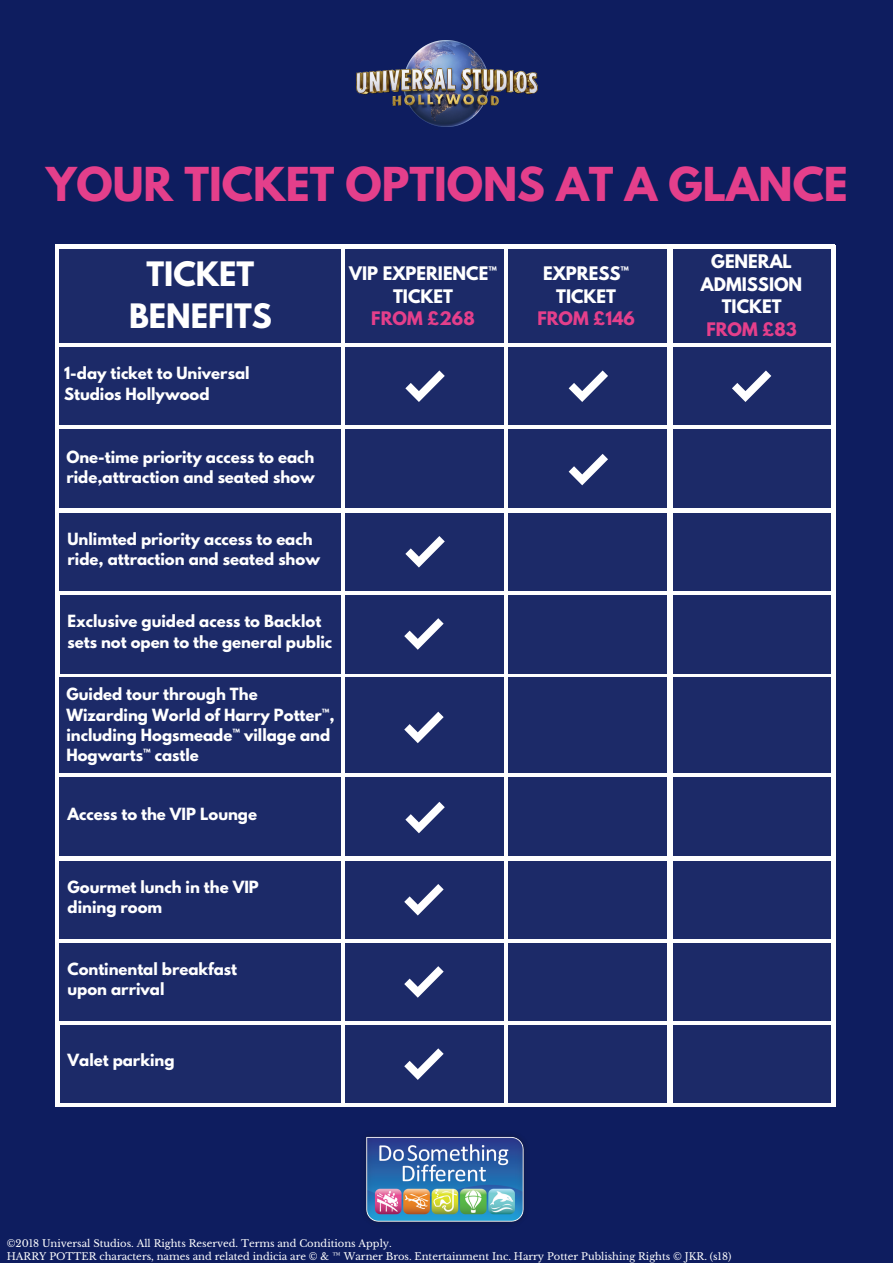
<style>
.page{position:relative;width:893px;height:1263px;background:#0e1d5f}
.page>*{position:absolute;margin:0;border:0;box-sizing:border-box;transform-origin:0 0}
.t1{font:700 41.4px "League Spartan";color:#e43f8b}
.t2{font:700 29.85px/41.7px "League Spartan";color:#fff;text-align:center}
.t3{font:700 16.5px/22.5px "League Spartan";color:#fff;text-align:center}
.t4{font:700 16.5px "League Spartan";color:#e43f8b}
.t5{font:700 14.85px/20.2px "League Spartan";color:#fff}
.t6{font:9.9px/13.5px "Libre Baskerville";color:#fff}
</style>
<div class="page">
<div style="left:55px;top:244px;width:779px;height:863px;background:#1c2a68"></div>
<hr style="left:669px;top:248px;width:3px;height:856px;background:#fff">
<hr style="left:832px;top:248px;width:3px;height:856px;background:#fff">
<hr style="left:57px;top:1024px;width:3px;height:80px;background:#fff">
<hr style="left:58px;top:244px;width:773px;height:4px;background:#fff">
<hr style="left:57px;top:594px;width:3px;height:80px;background:#fff">
<hr style="left:59px;top:674px;width:773px;height:3px;background:#fff">
<hr style="left:58px;top:591px;width:773px;height:3px;background:#fff">
<hr style="left:58px;top:509px;width:773px;height:3px;background:#fff">
<hr style="left:58px;top:508px;width:773px;height:3px;background:#fff">
<hr style="left:668px;top:248px;width:3px;height:856px;background:#fff">
<hr style="left:58px;top:426px;width:773px;height:3px;background:#fff">
<hr style="left:58px;top:344px;width:773px;height:3px;background:#fff">
<hr style="left:58px;top:857px;width:773px;height:3px;background:#fff">
<hr style="left:58px;top:856px;width:773px;height:3px;background:#fff">
<hr style="left:58px;top:774px;width:773px;height:3px;background:#fff">
<hr style="left:58px;top:1021px;width:773px;height:3px;background:#fff">
<hr style="left:58px;top:939px;width:773px;height:3px;background:#fff">
<hr style="left:341px;top:248px;width:3px;height:856px;background:#fff">
<hr style="left:505px;top:248px;width:3px;height:856px;background:#fff">
<svg style="left:405px;top:370px;width:40px;height:32px"></svg>
<svg style="left:569px;top:454px;width:39px;height:31px"></svg>
<svg style="left:569px;top:370px;width:39px;height:32px"></svg>
<svg style="left:404px;top:1048px;width:40px;height:32px"></svg>
<svg style="left:405px;top:536px;width:40px;height:31px"></svg>
<svg style="left:404px;top:618px;width:40px;height:32px"></svg>
<svg style="left:404px;top:712px;width:40px;height:31px"></svg>
<svg style="left:405px;top:802px;width:40px;height:31px"></svg>
<svg style="left:404px;top:884px;width:40px;height:31px"></svg>
<svg style="left:404px;top:966px;width:40px;height:32px"></svg>
<svg style="left:732px;top:370px;width:39px;height:32px"></svg>
<svg style="left:831px;top:1104px;width:4px;height:3px"></svg>
<hr style="left:55px;top:248px;width:3px;height:856px;background:#fff">
<hr style="left:831px;top:248px;width:3px;height:856px;background:#fff">
<hr style="left:58px;top:1104px;width:773px;height:3px;background:#fff">
<svg style="left:831px;top:244px;width:4px;height:4px"></svg>
<svg style="left:55px;top:244px;width:3px;height:4px"></svg>
<hr style="left:58px;top:246px;width:773px;height:3px;background:#fff">
<img style="left:365px;top:1135px;width:160px;height:88px">
<img style="left:357px;top:41px;width:180px;height:85px">
<h1 class="t1" style="left:46px;top:163px;width:803px">YOUR TICKET OPTIONS AT A GLANCE</h1>
<h2 class="t2" style="left:129px;top:257px;width:144px">TICKET<br>BENEFITS</h2>
<p class="t5" style="left:64px;top:365px;width:187px">1-day ticket to Universal<br>Studios Hollywood</p>
<p class="t3" style="left:349px;top:265px;width:149px">VIP EXPERIENCE™<br>TICKET</p>
<p class="t4" style="left:371px;top:311px;width:105px">FROM £268</p>
<p class="t5" style="left:66px;top:449px;width:250px">One-time priority access to each ride,attraction and seated show</p>
<p class="t5" style="left:68px;top:531px;width:254px">Unlimted priority access to each ride, attraction and seated show</p>
<p class="t5" style="left:68px;top:613px;width:266px">Exclusive guided acess to Backlot sets not open to the general public</p>
<p class="t5" style="left:66px;top:686px;width:270px">Guided tour through The<br>Wizarding World of Harry Potter™, including Hogsmeade™ village and<br>Hogwarts™ castle</p>
<p class="t5" style="left:68px;top:805px;width:191px">Access to the VIP Lounge</p>
<p class="t5" style="left:68px;top:879px;width:193px">Gourmet lunch in the VIP dining room</p>
<p class="t5" style="left:68px;top:961px;width:171px">Continental breakfast upon arrival</p>
<p class="t5" style="left:68px;top:1052px;width:108px">Valet parking</p>
<p class="t3" style="left:543px;top:265px;width:87px">EXPRESS™<br>TICKET</p>
<p class="t4" style="left:537px;top:311px;width:99px">FROM £146</p>
<p class="t3" style="left:701px;top:252px;width:103px">GENERAL<br>ADMISSION<br>TICKET</p>
<p class="t4" style="left:706px;top:321px;width:92px">FROM £83</p>
<p class="t6" style="left:7px;top:1236px;width:726px">©2018 Universal Studios. All Rights Reserved. Terms and Conditions Apply.<br>HARRY POTTER characters, names and related indicia are © &amp; ™ Warner Bros. Entertainment Inc. Harry Potter Publishing Rights © JKR. (s18)</p>
</div>
